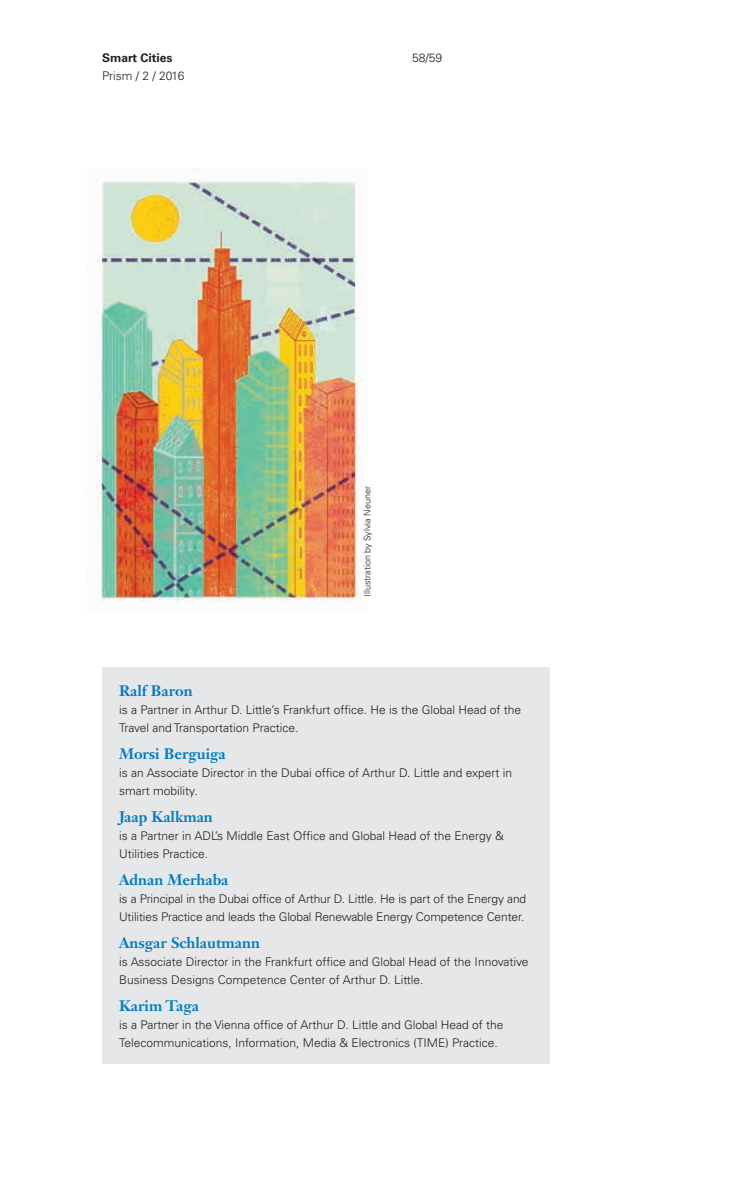
<style>
.page{position:relative;width:756px;height:1188px;background:#fff}
.page>*{position:absolute;margin:0;border:0;box-sizing:border-box;transform-origin:0 0}
.t1{font:15px "Janson Text Bold Os F";color:#007cc2}
.t2{font:300 12px/18px "Univers CE";color:#231f20}
.t3{font:700 12px "Univers CE";color:#231f20}
.t4{font:300 9px "Univers CE";color:#231f20}
</style>
<div class="page">
<div style="left:102px;top:667px;width:448px;height:397px;background:#e6e7e9"></div>
<img style="left:89px;top:169px;width:275px;height:433px">
<p class="t3" style="left:102px;top:51px;width:72px">Smart Cities</p>
<p class="t2" style="left:412px;top:49px;width:32px">58/59</p>
<p class="t2" style="left:102px;top:67px;width:84px">Prism / 2 / 2016</p>
<p class="t4" style="left:362px;top:597px;width:112px;rotate:-90deg">Illustration by Sylvia Neuner</p>
<p class="t1" style="left:119px;top:681px;width:75px">Ralf Baron</p>
<p class="t2" style="left:119px;top:701px;width:404px">is a Partner in Arthur D. Little’s Frankfurt office. He is the Global Head of the<br>Travel and Transportation Practice.</p>
<p class="t1" style="left:119px;top:744px;width:108px">Morsi Berguiga</p>
<p class="t2" style="left:119px;top:764px;width:395px">is an Associate Director in the Dubai office of Arthur D. Little and expert in smart mobility.</p>
<p class="t1" style="left:119px;top:807px;width:95px">Jaap Kalkman</p>
<p class="t2" style="left:119px;top:827px;width:386px">is a Partner in ADL’s Middle East Office and Global Head of the Energy &amp;<br>Utilities Practice.</p>
<p class="t1" style="left:119px;top:870px;width:111px">Adnan Merhaba</p>
<p class="t2" style="left:119px;top:890px;width:409px">is a Principal in the Dubai office of Arthur D. Little. He is part of the Energy and<br>Utilities Practice and leads the Global Renewable Energy Competence Center.</p>
<p class="t1" style="left:119px;top:933px;width:142px">Ansgar Schlautmann</p>
<p class="t2" style="left:119px;top:953px;width:411px">is Associate Director in the Frankfurt office and Global Head of the Innovative<br>Business Designs Competence Center of Arthur D. Little.</p>
<p class="t1" style="left:119px;top:996px;width:81px">Karim Taga</p>
<p class="t2" style="left:119px;top:1016px;width:386px">is a Partner in the Vienna office of Arthur D. Little and Global Head of the<br>Telecommunications, Information, Media &amp; Electronics (TIME) Practice.</p>
</div>
